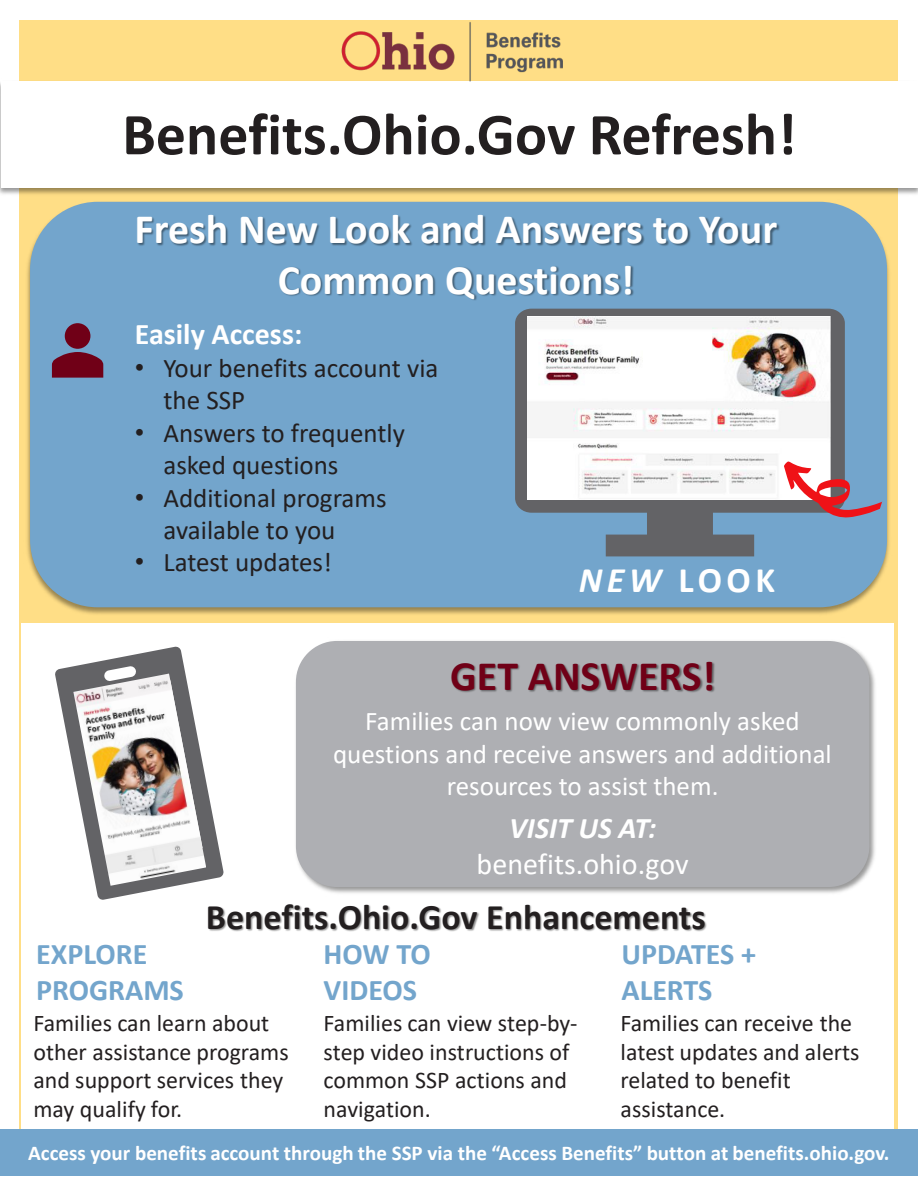
<style>
.page{position:relative;width:918px;height:1188px;background:#fff}
.page>*{position:absolute;margin:0;border:0;box-sizing:border-box;transform-origin:0 0}
.t1{font:700 60px "Calibri";color:#231f20}
.t2{font:700 42px/50.4px "Calibri";color:#fff;text-align:center}
.t3{font:700 42px "Calibri";color:#700017}
.t4{font:700 36px "Calibri";color:#231f20}
.t5{font:700 36px "Calibri";color:#fff}
.t6{font:700 30.15px "Calibri";color:#73a5cc}
.t7{font:700 30px "Calibri";color:#73a5cc}
.t8{font:30px "Calibri";color:#fff}
.t9{font:700 30px "Calibri";color:#fff}
.t10{font:italic 700 30px "Calibri";color:#fff}
.t11{font:27px/32.4px "Calibri";color:#231f20}
.t12{font:27px/32.4px "Calibri";color:#fff;text-align:center}
.t13{font:24px/28.8px "Calibri";color:#231f20}
.t14{font:700 21px "Calibri";color:#fff}
.s1{font-family:"Arial"}
.s2{font-style:italic}
</style>
<div class="page">
<div style="left:19px;top:20px;width:878px;height:1149px;background:#ffde86"></div>
<div style="left:21px;top:623px;width:873px;height:508px;background:#fff"></div>
<img style="left:27px;top:204px;width:862px;height:410px">
<div style="left:30px;top:202px;width:857px;height:405px;background:#73a5cc;border-radius:68px"></div>
<img style="left:80px;top:188px;width:758px;height:17px">
<div style="left:1px;top:81px;width:917px;height:107px;background:#fff"></div>
<div style="left:0;top:1129px;width:918px;height:46px;background:#73a5cc"></div>
<img style="left:108px;top:190px;width:708px;height:56px">
<img style="left:252px;top:241px;width:411px;height:68px">
<img style="left:341px;top:22px;width:222px;height:60px">
<div style="left:65px;top:323px;width:25px;height:26px;background:#700017;border-radius:50%"></div>
<svg style="left:52px;top:352px;width:51px;height:26px"></svg>
<img style="left:209px;top:904px;width:255px;height:28px">
<img style="left:464px;top:905px;width:243px;height:27px">
<img style="left:295px;top:641px;width:580px;height:252px">
<div style="left:296px;top:641px;width:573px;height:246px;background:#aeafb3;border-radius:41px"></div>
<img style="left:452px;top:662px;width:263px;height:31px">
<svg style="left:515px;top:309px;width:330px;height:247px;fill:#636366"></svg>
<img style="left:527px;top:316px;width:304px;height:184px">
<svg style="left:774px;top:460px;width:109px;height:69px"></svg>
<svg style="left:55px;top:646px;width:169px;height:254px"></svg>
<img style="left:73px;top:674px;width:133px;height:212px">
<h1 class="t1" style="left:122px;top:92px;width:676px">Benefits.Ohio.Gov Refresh!</h1>
<h2 class="t2" style="left:134px;top:204px;width:644px">Fresh New Look and Answers to Your<br>Common Questions!</h2>
<p class="t9" style="left:135px;top:313px;width:169px">Easily Access:</p>
<p class="t11" style="left:163px;top:351px;width:277px;text-indent:-29px"><span class="s1">•</span> Your benefits account via the SSP</p>
<p class="t11" style="left:163px;top:416px;width:243px;text-indent:-29px"><span class="s1">•</span> Answers to frequently asked questions</p>
<p class="t11" style="left:163px;top:481px;width:225px;text-indent:-29px"><span class="s1">•</span> Additional programs available to you</p>
<p class="t11" style="left:135px;top:546px;width:199px"><span class="s1">•</span> Latest updates!</p>
<h3 class="t5" style="left:579px;top:554px;width:198px"><span class="s2">NEW</span> LOOK</h3>
<h2 class="t3" style="left:450px;top:646px;width:267px">GET ANSWERS!</h2>
<p class="t12" style="left:333px;top:705px;width:500px">Families can now view commonly asked questions and receive answers and additional resources to assist them.</p>
<p class="t10" style="left:509px;top:807px;width:149px">VISIT US AT:</p>
<p class="t8" style="left:477px;top:844px;width:214px">benefits.ohio.gov</p>
<p class="t7" style="left:36px;top:933px;width:113px">EXPLORE</p>
<p class="t6" style="left:36px;top:969px;width:149px">PROGRAMS</p>
<h3 class="t4" style="left:206px;top:892px;width:501px">Benefits.Ohio.Gov Enhancements</h3>
<p class="t7" style="left:324px;top:933px;width:109px">HOW TO</p>
<p class="t6" style="left:324px;top:969px;width:95px">VIDEOS</p>
<p class="t7" style="left:621px;top:933px;width:136px">UPDATES +</p>
<p class="t6" style="left:621px;top:969px;width:93px">ALERTS</p>
<p class="t13" style="left:33px;top:1008px;width:257px">Families can learn about other assistance programs and support services they may qualify for.</p>
<p class="t13" style="left:324px;top:1008px;width:255px">Families can view step-by&shy;step video instructions of common SSP actions and navigation.</p>
<p class="t13" style="left:621px;top:1008px;width:241px">Families can receive the latest updates and alerts related to benefit assistance.</p>
<p class="t14" style="left:28px;top:1138px;width:863px">Access your benefits account through the SSP via the “Access Benefits” button at benefits.ohio.gov.</p>
</div>
